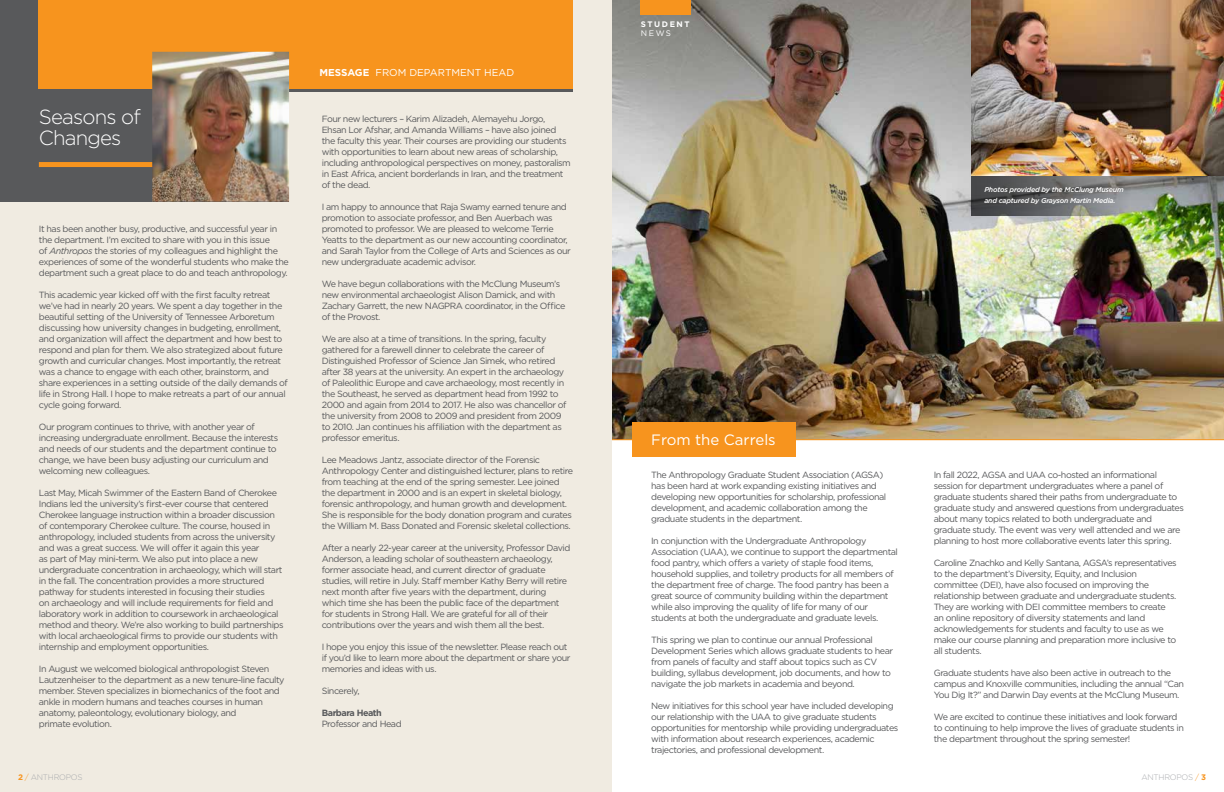
<style>
.page{position:relative;width:1224px;height:792px;background:#fff}
.page>*{position:absolute;margin:0;border:0;box-sizing:border-box;transform-origin:0 0}
.t1{font:300 20.4px/21px "Gotham";letter-spacing:-.04em;color:#fff}
.t2{font:15px "Gotham";color:#fff}
.t3{font:10px "Gotham";color:#fff}
.t4{font:9px/11px "Gotham";letter-spacing:-.05em;color:#58595b}
.t5{font:700 9px "Gotham";letter-spacing:-.05em;color:#58595b}
.t6{font:300 8px "Gotham";letter-spacing:-.03em;color:#a7a9ac}
.t7{font:700 8px "Gotham";letter-spacing:.2em;color:#fff}
.t8{font:8px "Gotham";color:#fff}
.t9{font:italic 500 7px/11px "Gotham";letter-spacing:-.025em;color:#fff}
.s1{font-style:italic}
.s2{font-weight:700}
.s3{font-weight:700;color:#f7941e}
.s4{color:#f7941e}
</style>
<div class="page">
<div style="left:0;top:0;width:612px;height:792px;background:#f0ebe1"></div>
<img style="left:612px;top:0;width:612px;height:439px">
<img style="left:971px;top:0;width:253px;height:176px">
<div style="left:0;top:0;width:288px;height:202px;background:#58595b"></div>
<div style="left:39px;top:0;width:534px;height:89px;background:#f7941e"></div>
<div style="left:39px;top:162px;width:226px;height:5px;background:#f7941e"></div>
<img style="left:152px;top:52px;width:137px;height:150px">
<hr style="left:612px;top:439px;width:612px;height:1px;background:#f7941e">
<div style="left:632px;top:422px;width:164px;height:35px;background:#f7941e"></div>
<div style="left:641px;top:0;width:50px;height:14px;background:#f7941e"></div>
<svg style="left:971px;top:176px;width:158px;height:39px;background:#656666"></svg>
<h1 class="t1" style="left:39px;top:106px;width:103px">Seasons of<br>Changes</h1>
<p class="t4" style="left:39px;top:224px;width:251px">It has been another busy, productive, and successful year in the department. I’m excited to share with you in this issue<br>of <span class="s1">Anthropos</span> the stories of my colleagues and highlight the experiences of some of the wonderful students who make the department such a great place to do and teach anthropology.</p>
<p class="t4" style="left:39px;top:290px;width:251px">This academic year kicked off with the first faculty retreat we’ve had in nearly 20 years. We spent a day together in the beautiful setting of the University of Tennessee Arboretum discussing how university changes in budgeting, enrollment, and organization will affect the department and how best to respond and plan for them. We also strategized about future growth and curricular changes. Most importantly, the retreat was a chance to engage with each other, brainstorm, and share experiences in a setting outside of the daily demands of life in Strong Hall. I hope to make retreats a part of our annual cycle going forward.</p>
<p class="t4" style="left:39px;top:421px;width:241px">Our program continues to thrive, with another year of increasing undergraduate enrollment. Because the interests and needs of our students and the department continue to change, we have been busy adjusting our curriculum and welcoming new colleagues.</p>
<p class="t4" style="left:39px;top:487px;width:246px">Last May, Micah Swimmer of the Eastern Band of Cherokee Indians led the university’s first-ever course that centered Cherokee language instruction within a broader discussion of contemporary Cherokee culture. The course, housed in anthropology, included students from across the university and was a great success. We will offer it again this year<br>as part of May mini-term. We also put into place a new undergraduate concentration in archaeology, which will start in the fall. The concentration provides a more structured pathway for students interested in focusing their studies<br>on archaeology and will include requirements for field and laboratory work in addition to coursework in archaeological method and theory. We’re also working to build partnerships with local archaeological firms to provide our students with internship and employment opportunities.</p>
<p class="t4" style="left:39px;top:663px;width:247px">In August we welcomed biological anthropologist Steven Lautzenheiser to the department as a new tenure-line faculty member. Steven specializes in biomechanics of the foot and ankle in modern humans and teaches courses in human anatomy, paleontology, evolutionary biology, and<br>primate evolution.</p>
<p class="t3" style="left:320px;top:66px;width:196px"><span class="s2">MESSAGE</span> FROM DEPARTMENT HEAD</p>
<p class="t4" style="left:322px;top:113px;width:251px">Four new lecturers – Karim Alizadeh, Alemayehu Jorgo, Ehsan Lor Afshar, and Amanda Williams – have also joined the faculty this year. Their courses are providing our students with opportunities to learn about new areas of scholarship, including anthropological perspectives on money, pastoralism in East Africa, ancient borderlands in Iran, and the treatment of the dead.</p>
<p class="t4" style="left:322px;top:201px;width:251px">I am happy to announce that Raja Swamy earned tenure and promotion to associate professor, and Ben Auerbach was promoted to professor. We are pleased to welcome Terrie Yeatts to the department as our new accounting coordinator, and Sarah Taylor from the College of Arts and Sciences as our new undergraduate academic advisor.</p>
<p class="t4" style="left:322px;top:278px;width:245px">We have begun collaborations with the McClung Museum’s new environmental archaeologist Alison Damick, and with Zachary Garrett, the new NAGPRA coordinator, in the Office of the Provost.</p>
<p class="t4" style="left:322px;top:333px;width:246px">We are also at a time of transitions. In the spring, faculty gathered for a farewell dinner to celebrate the career of Distinguished Professor of Science Jan Simek, who retired after 38 years at the university. An expert in the archaeology of Paleolithic Europe and cave archaeology, most recently in the Southeast, he served as department head from 1992 to 2000 and again from 2014 to 2017. He also was chancellor of the university from 2008 to 2009 and president from 2009 to 2010. Jan continues his affiliation with the department as professor emeritus.</p>
<p class="t4" style="left:322px;top:454px;width:253px">Lee Meadows Jantz, associate director of the Forensic Anthropology Center and distinguished lecturer, plans to retire from teaching at the end of the spring semester. Lee joined the department in 2000 and is an expert in skeletal biology, forensic anthropology, and human growth and development.<br>She is responsible for the body donation program and curates the William M. Bass Donated and Forensic skeletal collections.</p>
<p class="t4" style="left:322px;top:542px;width:250px">After a nearly 22-year career at the university, Professor David Anderson, a leading scholar of southeastern archaeology, former associate head, and current director of graduate studies, will retire in July. Staff member Kathy Berry will retire next month after five years with the department, during which time she has been the public face of the department for students in Strong Hall. We are grateful for all of their contributions over the years and wish them all the best.</p>
<p class="t4" style="left:322px;top:641px;width:250px">I hope you enjoy this issue of the newsletter. Please reach out if you’d like to learn more about the department or share your memories and ideas with us.</p>
<p class="t4" style="left:322px;top:685px;width:39px">Sincerely,</p>
<p class="t5" style="left:322px;top:707px;width:62px">Barbara Heath</p>
<p class="t4" style="left:322px;top:718px;width:81px">Professor and Head</p>
<p class="t7" style="left:641px;top:18px;width:50px">STUDENT</p>
<p class="t8" style="left:641px;top:28px;width:32px">NEWS</p>
<p class="t9" style="left:984px;top:184px;width:141px">Photos provided by the McClung Museum and captured by Grayson Martin Media.</p>
<h2 class="t2" style="left:651px;top:430px;width:126px">From the Carrels</h2>
<p class="t4" style="left:651px;top:469px;width:237px">The Anthropology Graduate Student Association (AGSA) has been hard at work expanding existing initiatives and developing new opportunities for scholarship, professional development, and academic collaboration among the graduate students in the department.</p>
<p class="t4" style="left:651px;top:535px;width:248px">In conjunction with the Undergraduate Anthropology Association (UAA), we continue to support the departmental food pantry, which offers a variety of staple food items, household supplies, and toiletry products for all members of the department free of charge. The food pantry has been a great source of community building within the department while also improving the quality of life for many of our students at both the undergraduate and graduate levels.</p>
<p class="t4" style="left:651px;top:634px;width:243px">This spring we plan to continue our annual Professional Development Series which allows graduate students to hear from panels of faculty and staff about topics such as CV building, syllabus development, job documents, and how to navigate the job markets in academia and beyond.</p>
<p class="t4" style="left:651px;top:700px;width:249px">New initiatives for this school year have included developing our relationship with the UAA to give graduate students opportunities for mentorship while providing undergraduates with information about research experiences, academic trajectories, and professional development.</p>
<p class="t4" style="left:934px;top:469px;width:252px">In fall 2022, AGSA and UAA co-hosted an informational session for department undergraduates where a panel of graduate students shared their paths from undergraduate to graduate study and answered questions from undergraduates about many topics related to both undergraduate and graduate study. The event was very well attended and we are planning to host more collaborative events later this spring.</p>
<p class="t4" style="left:934px;top:557px;width:245px">Caroline Znachko and Kelly Santana, AGSA’s representatives to the department’s Diversity, Equity, and Inclusion committee (DEI), have also focused on improving the relationship between graduate and undergraduate students.<br>They are working with DEI committee members to create an online repository of diversity statements and land acknowledgements for students and faculty to use as we make our course planning and preparation more inclusive to all students.</p>
<p class="t4" style="left:934px;top:667px;width:252px">Graduate students have also been active in outreach to the campus and Knoxville communities, including the annual “Can<br>You Dig It?” and Darwin Day events at the McClung Museum.</p>
<p class="t4" style="left:934px;top:711px;width:252px">We are excited to continue these initiatives and look forward to continuing to help improve the lives of graduate students in the department throughout the spring semester!</p>
<p class="t6" style="left:18px;top:773px;width:66px"><span class="s3">2</span> <span class="s4">/</span> ANTHROPOS</p>
<p class="t6" style="left:1141px;top:773px;width:66px">ANTHROPOS <span class="s4">/</span> <span class="s3">3</span></p>
</div>
